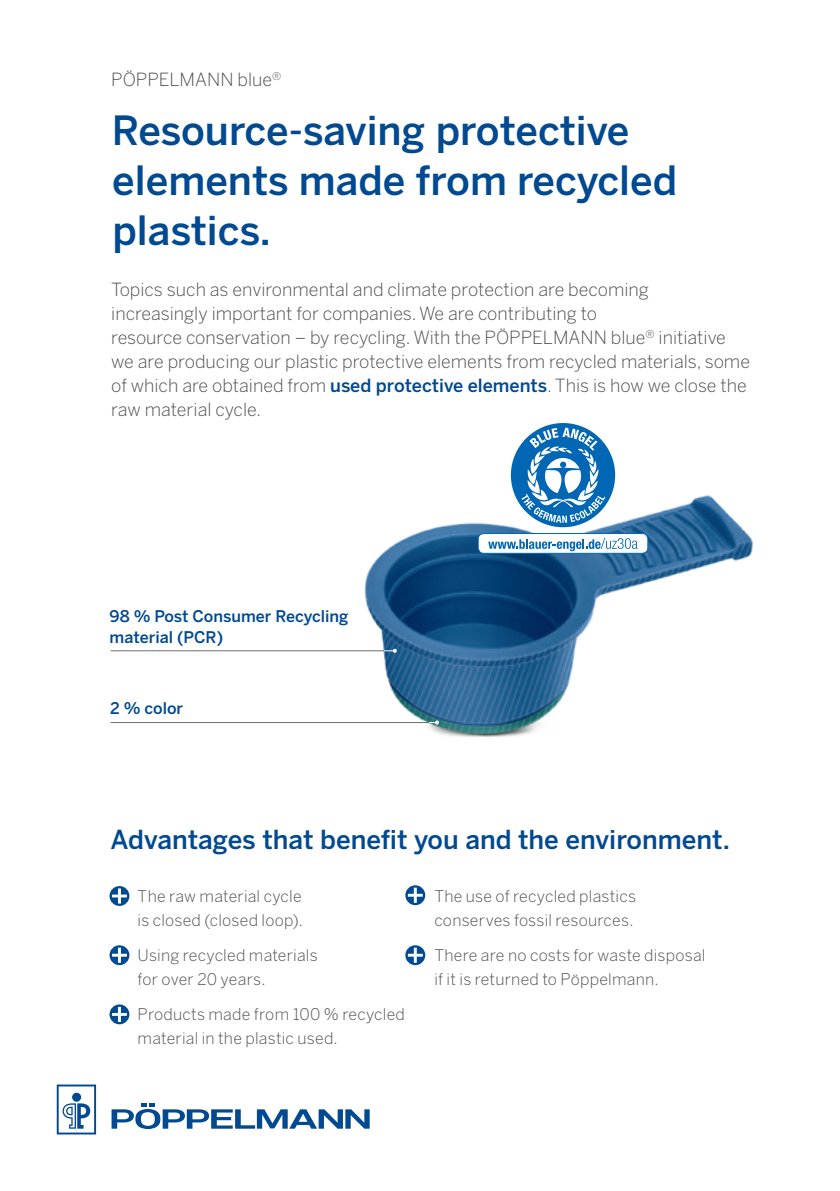
<style>
.page{position:relative;width:840px;height:1191px;background:#fff}
.page>*{position:absolute;margin:0;border:0;box-sizing:border-box;transform-origin:0 0}
.t1{font:500 40px/50px "Benton Sans OT";color:#014990}
.t2{font:500 26px "Benton Sans OT";color:#014990}
.t3{font:300 18px/24px "Benton Sans OT";color:#4b4c4d}
.t4{font:300 16px/24px "Benton Sans OT";letter-spacing:.015em;color:#4b4c4d}
.t5{font:500 16px/21px "Benton Sans OT";color:#014990}
.s1{font-weight:500;color:#014990}
</style>
<div class="page">
<img style="left:110px;top:495px;width:643px;height:242px">
<hr style="left:110px;top:650px;width:274px;height:1px;background:#6c6d70">
<hr style="left:110px;top:722px;width:319px;height:1px;background:#6c6d70">
<svg style="left:384px;top:649px;width:12px;height:4px"></svg>
<svg style="left:429px;top:720px;width:9px;height:4px"></svg>
<svg style="left:57px;top:1084px;width:39px;height:50px"></svg>
<svg style="left:111px;top:1103px;width:258px;height:26px"></svg>
<svg style="left:109px;top:886px;width:20px;height:20px"></svg>
<svg style="left:112px;top:888px;width:15px;height:15px"></svg>
<svg style="left:405px;top:885px;width:20px;height:20px"></svg>
<svg style="left:407px;top:887px;width:15px;height:15px"></svg>
<svg style="left:109px;top:945px;width:20px;height:20px"></svg>
<svg style="left:112px;top:947px;width:15px;height:15px"></svg>
<svg style="left:109px;top:1004px;width:20px;height:20px"></svg>
<svg style="left:112px;top:1006px;width:15px;height:16px"></svg>
<svg style="left:405px;top:945px;width:20px;height:20px"></svg>
<svg style="left:407px;top:947px;width:15px;height:15px"></svg>
<svg style="left:510px;top:423px;width:104px;height:104px"></svg>
<div style="left:478px;top:533px;width:169px;height:20px;background:#fff;border-radius:6px"></div>
<div style="left:477px;top:533px;width:170px;height:20px;border:1px solid #0166b3;border-radius:6px"></div>
<svg style="left:488px;top:538px;width:149px;height:13px"></svg>
<p class="t3" style="left:111px;top:68px;width:171px">PÖPPELMANN blue<sup>®</sup></p>
<h1 class="t1" style="left:112px;top:106px;width:566px">Resource-saving protective elements made from recycled plastics.</h1>
<p class="t3" style="left:111px;top:277px;width:640px">Topics such as environmental and climate protection are becoming<br>increasingly important for companies. We are contributing to<br>resource conservation – by recycling. With the PÖPPELMANN blue<sup>®</sup> initiative we are producing our plastic protective elements from recycled materials, some of which are obtained from <span class="s1">used protective elements</span>. This is how we close the raw material cycle.</p>
<p class="t5" style="left:109px;top:605px;width:240px">98 % Post Consumer Recycling material (PCR)</p>
<p class="t5" style="left:110px;top:697px;width:75px">2 % color</p>
<h2 class="t2" style="left:110px;top:823px;width:621px">Advantages that benefit you and the environment.</h2>
<p class="t4" style="left:137px;top:883px;width:167px">The raw material cycle is closed (closed loop).</p>
<p class="t4" style="left:137px;top:943px;width:181px">Using recycled materials for over 20 years.</p>
<p class="t4" style="left:137px;top:1002px;width:269px">Products made from 100 % recycled material in the plastic used.</p>
<p class="t4" style="left:434px;top:883px;width:203px">The use of recycled plastics conserves fossil resources.</p>
<p class="t4" style="left:434px;top:943px;width:272px">There are no costs for waste disposal if it is returned to Pöppelmann.</p>
</div>
